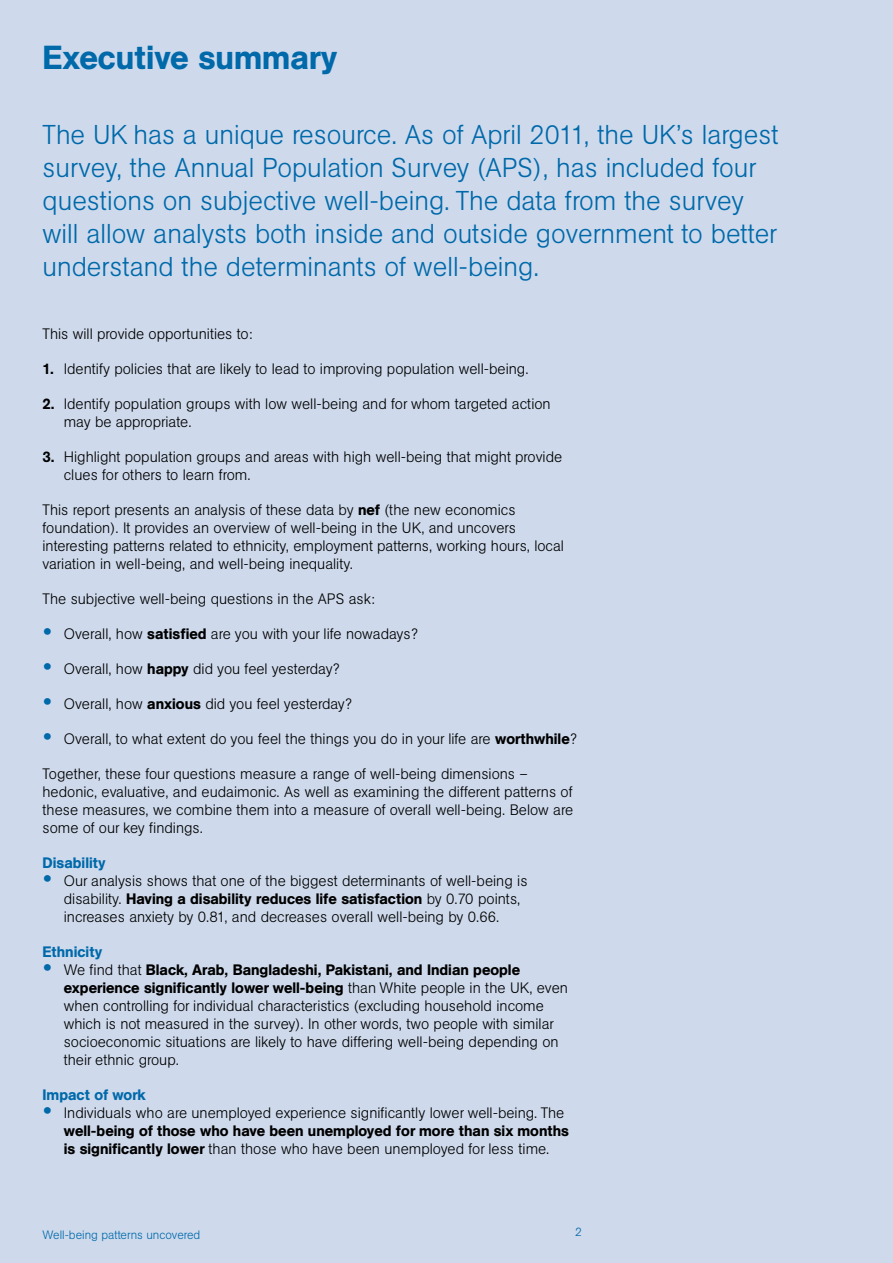
<style>
.page{position:relative;width:893px;height:1263px;background:#cedaec}
.page>*{position:absolute;margin:0;border:0;box-sizing:border-box;transform-origin:0 0}
.t1{font:500 33px "AG Book BQ";color:#0069aa}
.t2{font:300 27px/33px "AG Book BQ";color:#0069aa}
.t3{font:300 15px/18px "AG Book BQ";color:#000}
.t4{font:500 15px "AG Book BQ";color:#0069aa}
.t5{font:300 12px "AG Book BQ";color:#0069aa}
.s1{font-weight:500}
.s2{font-size:30px;color:#0069aa}
</style>
<div class="page">
<h1 class="t1" style="left:43px;top:37px;width:296px">Executive summary</h1>
<p class="t2" style="left:43px;top:118px;width:738px">The UK has a unique resource. As of April 2011, the UK’s largest survey, the Annual Population Survey (APS), has included four questions on subjective well-being. The data from the survey will allow analysts both inside and outside government to better understand the determinants of well-being.</p>
<p class="t3" style="left:43px;top:325px;width:211px">This will provide opportunities to:</p>
<p class="t3" style="left:43px;top:360px;width:487px"><span class="s1">1.</span> Identify policies that are likely to lead to improving population well-being.</p>
<p class="t3" style="left:64px;top:395px;width:488px;text-indent:-21px"><span class="s1">2.</span> Identify population groups with low well-being and for whom targeted action may be appropriate.</p>
<p class="t3" style="left:64px;top:448px;width:500px;text-indent:-21px"><span class="s1">3.</span> Highlight population groups and areas with high well-being that might provide clues for others to learn from.</p>
<p class="t3" style="left:43px;top:501px;width:523px">This report presents an analysis of these data by <span class="s1">nef</span> (the new economics foundation). It provides an overview of well-being in the UK, and uncovers interesting patterns related to ethnicity, employment patterns, working hours, local variation in well-being, and well-being inequality.</p>
<p class="t3" style="left:43px;top:590px;width:334px">The subjective well-being questions in the APS ask:</p>
<p class="t3" style="left:43px;top:625px;width:377px"><span class="s2">•</span> Overall, how <span class="s1">satisfied</span> are you with your life nowadays?</p>
<p class="t3" style="left:43px;top:660px;width:299px"><span class="s2">•</span> Overall, how <span class="s1">happy</span> did you feel yesterday?</p>
<p class="t3" style="left:43px;top:695px;width:311px"><span class="s2">•</span> Overall, how <span class="s1">anxious</span> did you feel yesterday?</p>
<p class="t3" style="left:43px;top:730px;width:536px"><span class="s2">•</span> Overall, to what extent do you feel the things you do in your life are <span class="s1">worthwhile</span>?</p>
<p class="t3" style="left:43px;top:765px;width:532px">Together, these four questions measure a range of well-being dimensions – hedonic, evaluative, and eudaimonic. As well as examining the different patterns of these measures, we combine them into a measure of overall well-being. Below are some of our key findings.</p>
<p class="t4" style="left:43px;top:853px;width:65px">Disability</p>
<p class="t3" style="left:64px;top:872px;width:465px;text-indent:-21px"><span class="s2">•</span> Our analysis shows that one of the biggest determinants of well-being is disability. <span class="s1">Having a disability reduces life satisfaction</span> by 0.70 points, increases anxiety by 0.81, and decreases overall well-being by 0.66.</p>
<p class="t4" style="left:43px;top:942px;width:61px">Ethnicity</p>
<p class="t3" style="left:64px;top:961px;width:506px;text-indent:-21px"><span class="s2">•</span> We find that <span class="s1">Black, Arab, Bangladeshi, Pakistani, and Indian people experience significantly lower well-being</span> than White people in the UK, even when controlling for individual characteristics (excluding household income which is not measured in the survey). In other words, two people with similar socioeconomic situations are likely to have differing well-being depending on their ethnic group.</p>
<p class="t4" style="left:43px;top:1085px;width:105px">Impact of work</p>
<p class="t3" style="left:64px;top:1104px;width:507px;text-indent:-21px"><span class="s2">•</span> Individuals who are unemployed experience significantly lower well-being. The <span class="s1">well-being of those who have been unemployed for more than six months is significantly lower</span> than those who have been unemployed for less time.</p>
<p class="t5" style="left:43px;top:1227px;width:159px">Well-being patterns uncovered</p>
<p class="t5" style="left:575px;top:1224px;width:8px">2</p>
</div>
